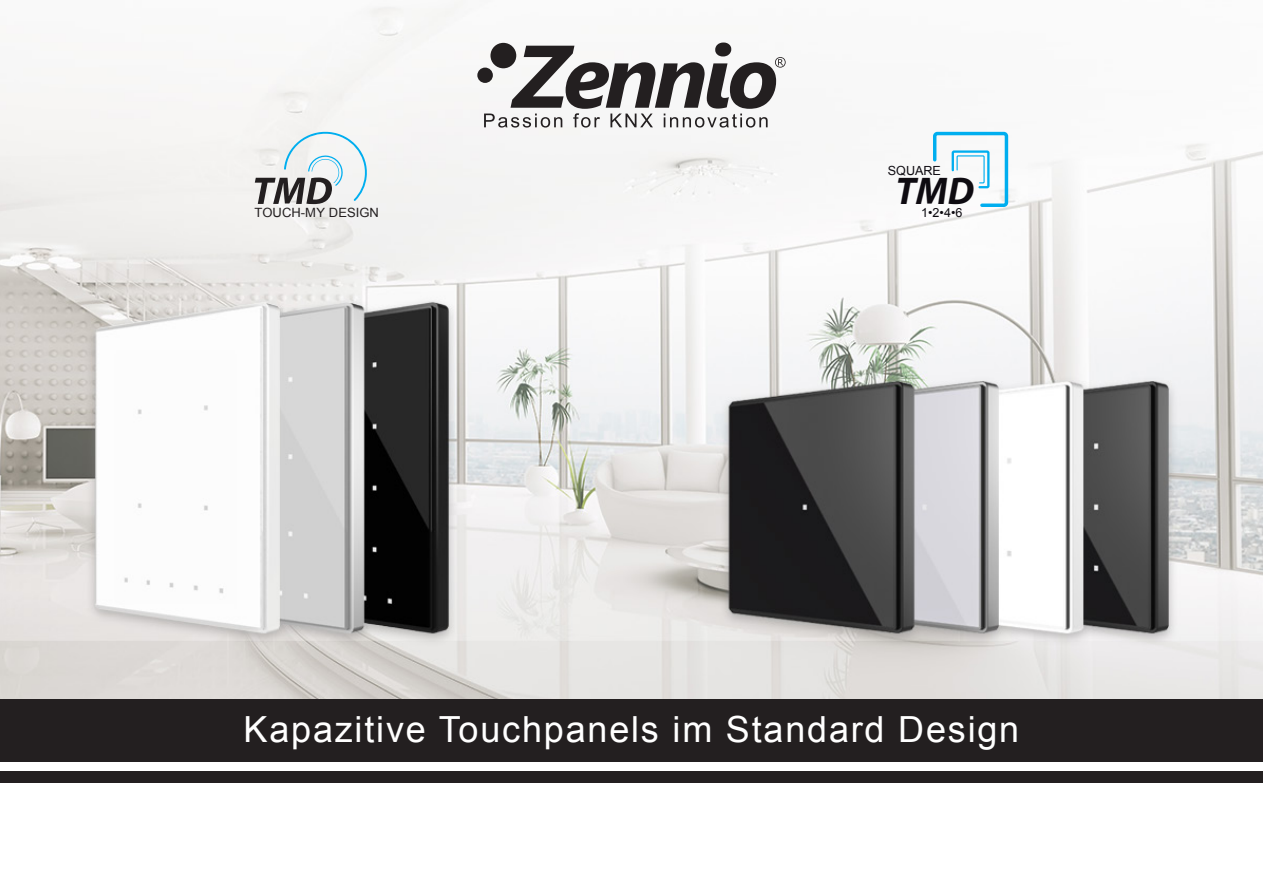
<style>
.page{position:relative;width:1263px;height:893px;background:#fff}
.page>*{position:absolute;margin:0;border:0;box-sizing:border-box;transform-origin:0 0}
.t1{font:italic 700 38.7px "Myriad Pro";color:#0e0b11}
.t2{font:36px "Arial";letter-spacing:.05em;color:#fff}
.t3{font:12.75px "Arial";color:#231f20}
.t4{font:12.6px "Arial";color:#0e0b11}
</style>
<div class="page">
<img style="left:0;top:0;width:1263px;height:699px">
<div style="left:477px;top:68px;width:16px;height:15px;background:#231f20;border-radius:50%"></div>
<svg style="left:484px;top:43px;width:302px;height:85px"></svg>
<svg style="left:255px;top:131px;width:114px;height:73px"></svg>
<svg style="left:931px;top:130px;width:79px;height:79px"></svg>
<div style="left:0;top:699px;width:1263px;height:63px;background:#231f20"></div>
<div style="left:0;top:771px;width:1263px;height:11px;background:#231f20"></div>
<p class="t3" style="left:255px;top:204px;width:126px">TOUCH-MY DESIGN</p>
<p class="t4" style="left:888px;top:162px;width:55px">SQUARE</p>
<p class="t4" style="left:921px;top:204px;width:43px">1•2•4•6</p>
<p class="t1" style="left:895px;top:166px;width:80px">TMD</p>
<p class="t2" style="left:244px;top:705px;width:777px">Kapazitive Touchpanels im Standard Design</p>
</div>
